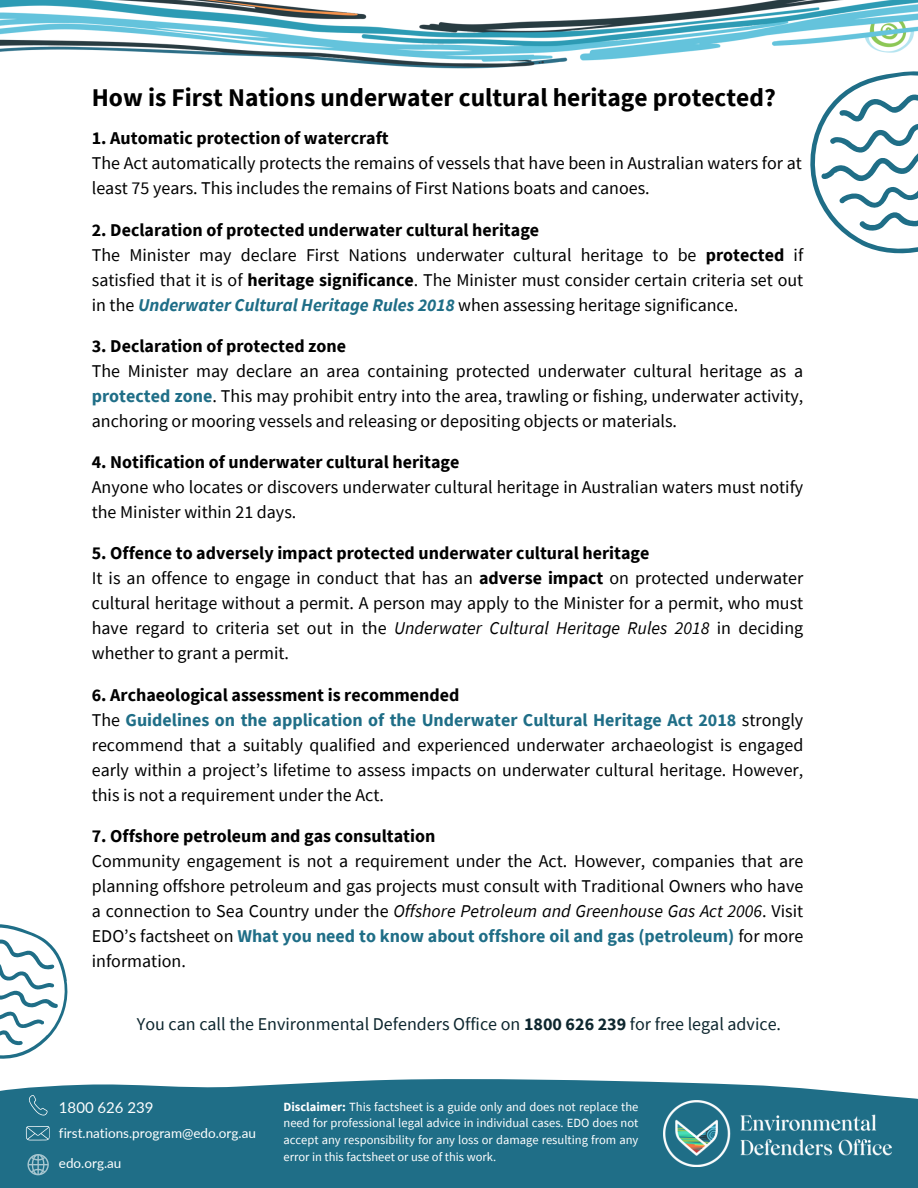
<style>
.page{position:relative;width:918px;height:1188px;background:#fff}
.page>*{position:absolute;margin:0;border:0;box-sizing:border-box;transform-origin:0 0}
.t1{font:700 25.5px "Source Sans Pro";color:#000}
.t2{font:18px/25px "Source Sans Pro";color:#000}
.t3{font:18px "Source Sans Pro";color:#0d262e}
.t4{font:15px "Lato";color:#fff}
.t5{font:13.5px "Lato";color:#fff}
.t6{font:12.6px/16.6px "Source Sans Pro";color:#fff;text-align:justify}
.s1{font-weight:700}
.s2{font-weight:700;font-style:italic;color:#1f6e87}
.s3{font-weight:700;color:#1f6e87}
.s4{font-style:italic}
</style>
<div class="page">
<div style="left:0;top:1079px;width:918px;height:109px;background:#1f6e87"></div>
<img style="left:663px;top:1100px;width:229px;height:67px">
<svg style="left:28px;top:1154px;width:21px;height:21px"></svg>
<svg style="left:29px;top:1095px;width:19px;height:20px"></svg>
<svg style="left:26px;top:1126px;width:24px;height:14px"></svg>
<img style="left:0;top:0;width:918px;height:69px">
<svg style="left:791px;top:56px;width:127px;height:198px"></svg>
<svg style="left:0;top:924px;width:68px;height:135px"></svg>
<h2 class="t1" style="left:92px;top:81px;width:686px">How is First Nations underwater cultural heritage protected?</h2>
<h2 class="t2" style="left:92px;top:125px;width:712px"><span class="s1">1. Automatic protection of watercraft<br></span>The Act automatically protects the remains of vessels that have been in Australian waters for at least 75 years. This includes the remains of First Nations boats and canoes.</h2>
<h2 class="t2" style="left:92px;top:217px;width:713px"><span class="s1">2. Declaration of protected underwater cultural heritage<br></span>The Minister may declare First Nations underwater cultural heritage to be <span class="s1">protected</span> if satisfied that it is of <span class="s1">heritage significance</span>. The Minister must consider certain criteria set out in the <span class="s2">Underwater Cultural Heritage Rules 2018</span> when assessing heritage significance.</h2>
<h2 class="t2" style="left:92px;top:333px;width:713px"><span class="s1">3. Declaration of protected zone<br></span>The Minister may declare an area containing protected underwater cultural heritage as a <span class="s3">protected zone</span>. This may prohibit entry into the area, trawling or fishing, underwater activity, anchoring or mooring vessels and releasing or depositing objects or materials.</h2>
<h2 class="t2" style="left:92px;top:449px;width:713px"><span class="s1">4. Notification of underwater cultural heritage<br></span>Anyone who locates or discovers underwater cultural heritage in Australian waters must notify the Minister within 21 days.</h2>
<h2 class="t2" style="left:92px;top:541px;width:713px"><span class="s1">5. Offence to adversely impact protected underwater cultural heritage<br></span>It is an offence to engage in conduct that has an <span class="s1">adverse impact</span> on protected underwater cultural heritage without a permit. A person may apply to the Minister for a permit, who must have regard to criteria set out in the <span class="s4">Underwater Cultural Heritage Rules 2018</span> in deciding whether to grant a permit.</h2>
<p class="t2" style="left:92px;top:682px;width:713px"><span class="s1">6. Archaeological assessment is recommended<br></span>The <span class="s3">Guidelines on the application of the Underwater Cultural Heritage Act 2018</span> strongly recommend that a suitably qualified and experienced underwater archaeologist is engaged early within a project’s lifetime to assess impacts on underwater cultural heritage. However, this is not a requirement under the Act.</p>
<h2 class="t2" style="left:92px;top:823px;width:713px"><span class="s1">7. Offshore petroleum and gas consultation<br></span>Community engagement is not a requirement under the Act. However, companies that are planning offshore petroleum and gas projects must consult with Traditional Owners who have a connection to Sea Country under the <span class="s4">Offshore Petroleum and Greenhouse Gas Act 2006</span>. Visit EDO’s factsheet on <span class="s3">What you need to know about offshore oil and gas (petroleum)</span> for more information.</h2>
<p class="t3" style="left:137px;top:1012px;width:646px">You can call the Environmental Defenders Office on <span class="s1">1800 626 239</span> for free legal advice.</p>
<p class="t4" style="left:59px;top:1098px;width:96px">1800 626 239</p>
<p class="t5" style="left:59px;top:1125px;width:199px">first.nations.program@edo.org.au</p>
<h1 class="t5" style="left:59px;top:1155px;width:64px">edo.org.au</h1>
<h2 class="t6" style="left:283px;top:1098px;width:357px"><span class="s1">Disclaimer:</span> This factsheet is a guide only and does not replace the need for professional legal advice in individual cases. EDO does not accept any responsibility for any loss or damage resulting from any error in this factsheet or use of this work.</h2>
</div>
